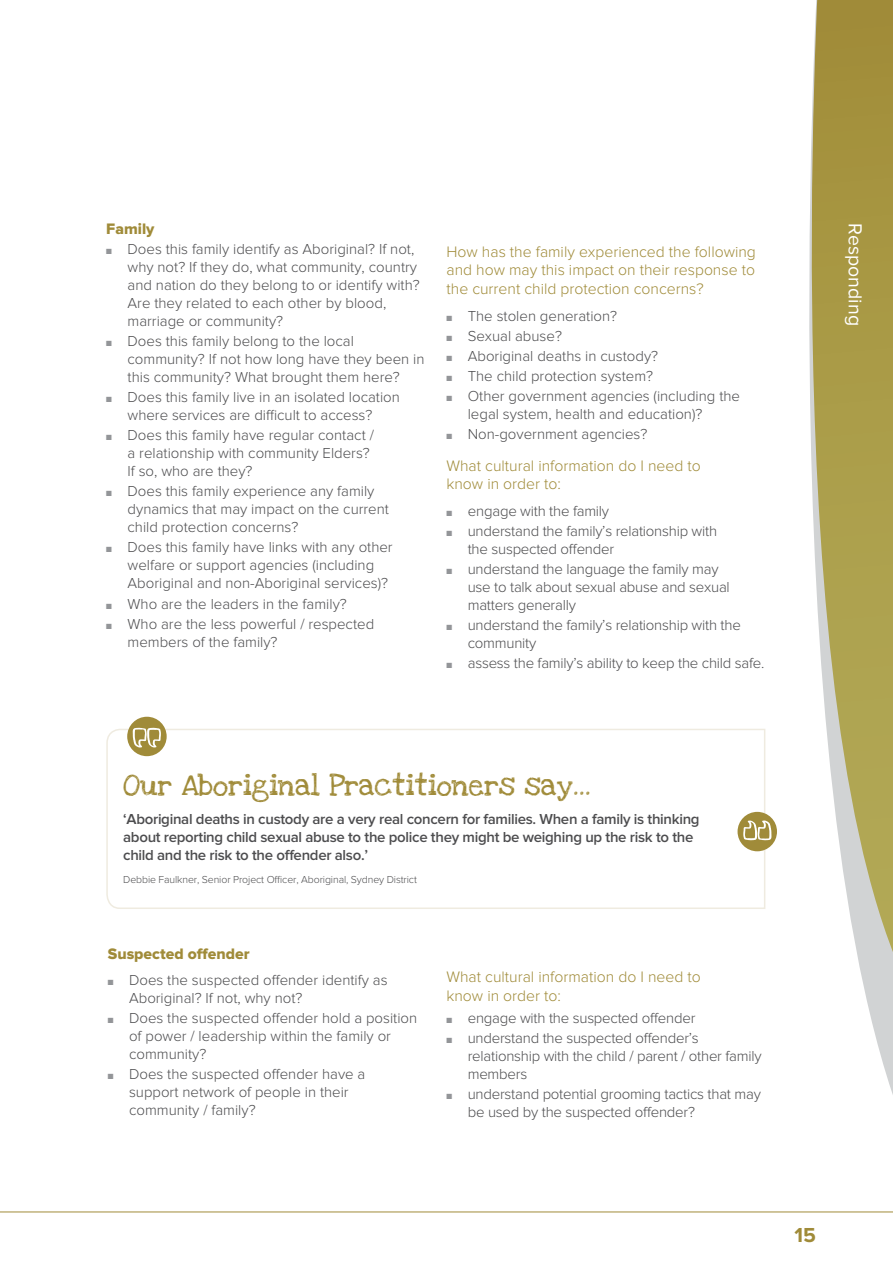
<style>
.page{position:relative;width:893px;height:1263px;background:#fff}
.page>*{position:absolute;margin:0;border:0;box-sizing:border-box;transform-origin:0 0}
.t1{font:21.75px "Love Ya Like A Sister";color:#a08b39}
.t2{font:700 21px "Proxima Nova";color:#a08b39}
.t3{font:19.5px "Proxima Nova";color:#fff}
.t4{font:300 15.75px/18.8px "Proxima Nova";color:#a08b39}
.t5{font:15.75px "Proxima Nova Extrabld";color:#a08b39}
.t6{font:300 15px/18px "Proxima Nova";color:#4d4d4f}
.t7{font:600 15px/18px "Proxima Nova";letter-spacing:-.02em;color:#4d4d4f}
.t8{font:300 10.5px "Proxima Nova";letter-spacing:-.01em;color:#4d4d4f}
.s1{color:#939598}
</style>
<div class="page">
<hr style="left:0;top:1212px;width:893px;height:1px;background:#a08b39">
<svg style="left:766px;top:814px;width:127px;height:281px"></svg>
<svg style="left:768px;top:0;width:125px;height:1023px"></svg>
<svg style="left:106px;top:728px;width:660px;height:181px"></svg>
<div style="left:127px;top:717px;width:40px;height:39px;background:#a08b39;border-radius:50%"></div>
<svg style="left:133px;top:728px;width:28px;height:19px"></svg>
<div style="left:737px;top:812px;width:40px;height:39px;background:#a08b39;border-radius:50%"></div>
<svg style="left:743px;top:820px;width:28px;height:20px"></svg>
<p class="t5" style="left:106px;top:221px;width:50px">Family</p>
<p class="t6" style="left:128px;top:240px;width:294px;text-indent:-21px"><span class="s1">■</span> Does this family identify as Aboriginal? If not, why not? If they do, what community, country and nation do they belong to or identify with?<br>Are they related to each other by blood, marriage or community?</p>
<p class="t6" style="left:128px;top:332px;width:298px;text-indent:-21px"><span class="s1">■</span> Does this family belong to the local community? If not how long have they been in this community? What brought them here?</p>
<p class="t6" style="left:106px;top:389px;width:295px;text-align:center"><span class="s1">■</span> Does this family live in an isolated location where services are difficult to access?</p>
<p class="t6" style="left:128px;top:427px;width:248px;text-indent:-21px"><span class="s1">■</span> Does this family have regular contact / a relationship with community Elders?<br>If so, who are they?</p>
<p class="t6" style="left:128px;top:483px;width:263px;text-indent:-21px"><span class="s1">■</span> Does this family experience any family dynamics that may impact on the current child protection concerns?</p>
<p class="t6" style="left:128px;top:539px;width:267px;text-indent:-21px"><span class="s1">■</span> Does this family have links with any other welfare or support agencies (including<br>Aboriginal and non-Aboriginal services)?</p>
<p class="t6" style="left:106px;top:595px;width:242px"><span class="s1">■</span> Who are the leaders in the family?</p>
<p class="t6" style="left:128px;top:615px;width:248px;text-indent:-21px"><span class="s1">■</span> Who are the less powerful / respected members of the family?</p>
<p class="t4" style="left:446px;top:243px;width:311px;text-align:justify">How has the family experienced the following and how may this impact on their response to the current child protection concerns?</p>
<p class="t6" style="left:446px;top:307px;width:172px"><span class="s1">■</span> The stolen generation?</p>
<p class="t6" style="left:446px;top:327px;width:117px"><span class="s1">■</span> Sexual abuse?</p>
<p class="t6" style="left:446px;top:347px;width:213px"><span class="s1">■</span> Aboriginal deaths in custody?</p>
<p class="t6" style="left:446px;top:368px;width:208px"><span class="s1">■</span> The child protection system?</p>
<p class="t6" style="left:468px;top:388px;width:274px;text-indent:-21px"><span class="s1">■</span> Other government agencies (including the legal system, health and education)?</p>
<p class="t6" style="left:446px;top:426px;width:202px"><span class="s1">■</span> Non-government agencies?</p>
<p class="t4" style="left:446px;top:457px;width:256px">What cultural information do I need to know in order to:</p>
<p class="t6" style="left:446px;top:503px;width:164px"><span class="s1">■</span> engage with the family</p>
<p class="t6" style="left:468px;top:523px;width:251px;text-indent:-21px"><span class="s1">■</span> understand the family’s relationship with the suspected offender</p>
<p class="t6" style="left:468px;top:561px;width:264px;text-indent:-21px"><span class="s1">■</span> understand the language the family may use to talk about sexual abuse and sexual matters generally</p>
<p class="t6" style="left:468px;top:617px;width:275px;text-indent:-21px"><span class="s1">■</span> understand the family’s relationship with the community</p>
<p class="t6" style="left:446px;top:655px;width:319px"><span class="s1">■</span> assess the family’s ability to keep the child safe.</p>
<h1 class="t1" style="left:123px;top:767px;width:469px">Our Aboriginal Practitioners say...</h1>
<p class="t7" style="left:123px;top:810px;width:578px">‘Aboriginal deaths in custody are a very real concern for families. When a family is thinking about reporting child sexual abuse to the police they might be weighing up the risk to the child and the risk to the offender also.’</p>
<p class="t8" style="left:123px;top:875px;width:295px">Debbie Faulkner, Senior Project Officer, Aboriginal, Sydney District</p>
<p class="t5" style="left:108px;top:946px;width:143px">Suspected offender</p>
<p class="t6" style="left:129px;top:972px;width:260px;text-indent:-21px"><span class="s1">■</span> Does the suspected offender identify as<br>Aboriginal? If not, why not?</p>
<p class="t6" style="left:129px;top:1010px;width:290px;text-indent:-21px"><span class="s1">■</span> Does the suspected offender hold a position of power / leadership within the family or community?</p>
<p class="t6" style="left:129px;top:1066px;width:238px;text-indent:-21px"><span class="s1">■</span> Does the suspected offender have a support network of people in their community / family?</p>
<p class="t4" style="left:446px;top:968px;width:256px">What cultural information do I need to know in order to:</p>
<p class="t6" style="left:446px;top:1009px;width:251px"><span class="s1">■</span> engage with the suspected offender</p>
<p class="t6" style="left:468px;top:1030px;width:295px;text-indent:-21px"><span class="s1">■</span> understand the suspected offender’s relationship with the child / parent / other family members</p>
<p class="t6" style="left:468px;top:1086px;width:295px;text-indent:-21px"><span class="s1">■</span> understand potential grooming tactics that may be used by the suspected offender?</p>
<h3 class="t3" style="left:864px;top:223px;width:104px;rotate:90deg">Responding</h3>
<h2 class="t2" style="left:794px;top:1226px;width:23px">15</h2>
</div>
